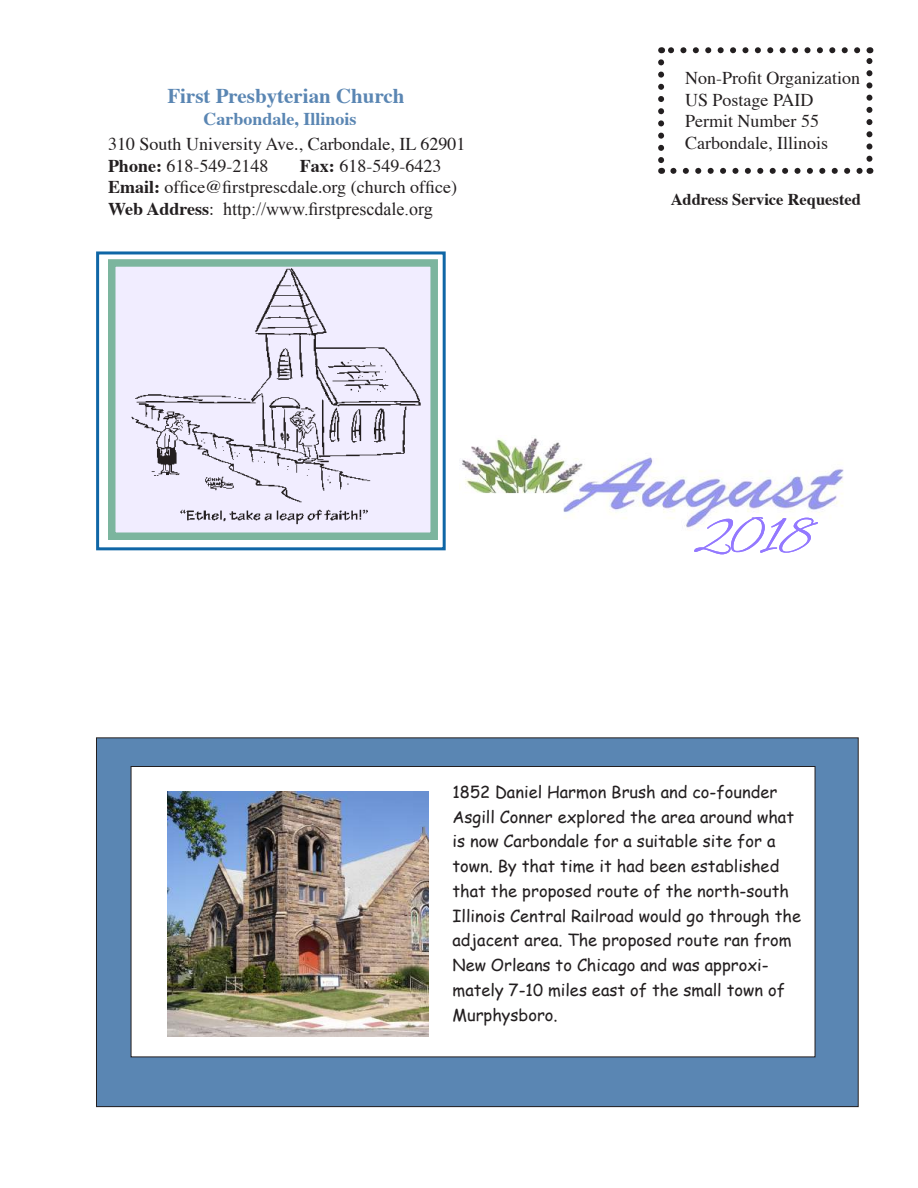
<style>
.page{position:relative;width:918px;height:1188px;background:#fff}
.page>*{position:absolute;margin:0;border:0;box-sizing:border-box;transform-origin:0 0}
.t1{font:54px "Alex Brush";color:#9378ff}
.t2{font:700 21px "Times";color:#5a86b3}
.t3{font:18px/21.6px "Times";color:#231f20}
.t4{font:18px "Times New Roman";color:#231f20}
.t5{font:700 18px "Times";color:#5a86b3}
.t6{font:16.5px/24.8px "Comic Sans MS";color:#231f20}
.t7{font:700 16.5px "Times";color:#231f20}
.s1{font-weight:700}
.s2{font-family:"Times";font-weight:700}
.s3{font-family:"Times"}
</style>
<div class="page">
<svg style="left:673px;top:168px;width:190px;height:6px"></svg>
<svg style="left:658px;top:62px;width:6px;height:112px"></svg>
<svg style="left:866px;top:47px;width:6px;height:112px"></svg>
<svg style="left:661px;top:47px;width:196px;height:6px"></svg>
<div style="left:96px;top:738px;width:762px;height:369px;background:#5a86b3"></div>
<div style="left:131px;top:766px;width:684px;height:291px;background:#fff"></div>
<img style="left:167px;top:791px;width:262px;height:246px">
<img style="left:117px;top:268px;width:312px;height:263px">
<div style="left:108px;top:259px;width:330px;height:281px;border:8px solid #7cb59e"></div>
<div style="left:96px;top:251px;width:350px;height:299px;border:3px solid #0f66a6"></div>
<img style="left:462px;top:438px;width:381px;height:90px">
<p class="t2" style="left:167px;top:82px;width:239px">First Presbyterian Church</p>
<p class="t5" style="left:203px;top:106px;width:155px">Carbondale, Illinois</p>
<p class="t3" style="left:685px;top:68px;width:177px">Non-Profit Organization<br>US Postage PAID<br>Permit Number 55</p>
<p class="t3" style="left:108px;top:134px;width:359px">310 South University Ave., Carbondale, IL 62901</p>
<p class="t3" style="left:685px;top:133px;width:144px">Carbondale, Illinois</p>
<p class="t3" style="left:108px;top:156px;width:162px"><span class="s1">Phone:</span> 618-549-2148</p>
<p class="t3" style="left:108px;top:156px;width:351px;text-indent:192px"><span class="s1">Fax:</span> 618-549-6423<br><span class="s1">Email:</span> office@firstprescdale.org (church office)</p>
<p class="t4" style="left:108px;top:197px;width:326px"><span class="s2">Web Address</span><span class="s3">:</span> http://www.firstprescdale.org</p>
<p class="t7" style="left:671px;top:188px;width:192px">Address Service Requested</p>
<h1 class="t1" style="left:694px;top:507px;width:119px">2018</h1>
<p class="t6" style="left:453px;top:779px;width:350px">1852 Daniel Harmon Brush and co-founder Asgill Conner explored the area around what is now Carbondale for a suitable site for a town. By that time it had been established that the proposed route of the north-south Illinois Central Railroad would go through the adjacent area. The proposed route ran from New Orleans to Chicago and was approxi&shy;mately 7-10 miles east of the small town of Murphysboro.</p>
</div>
